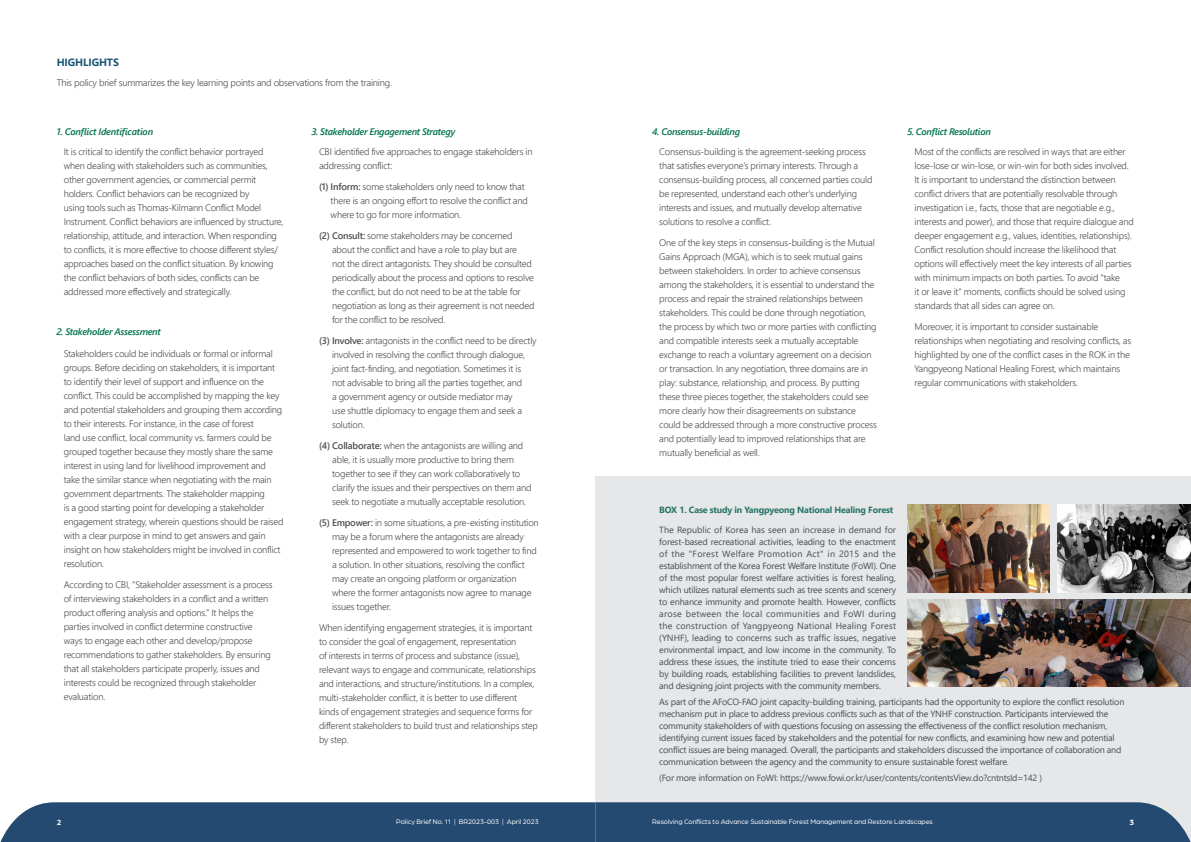
<style>
.page{position:relative;width:1191px;height:842px;background:#fff}
.page>*{position:absolute;margin:0;border:0;box-sizing:border-box;transform-origin:0 0}
.t1{font:700 10.5px "Segoe UI";letter-spacing:-.01em;color:#1a5677}
.t2{font:300 9.5px/14px "Segoe UI";letter-spacing:-.02em;color:#4b4c4d}
.t3{font:italic 600 9.5px "Segoe UI";letter-spacing:-.03em;color:#02754d}
.t4{font:9px/12px "Segoe UI";letter-spacing:-.025em;color:#4b4c4d;text-align:justify}
.t5{font:700 9px "Segoe UI";letter-spacing:-.02em;color:#277568}
.t6{font:700 8px "Arboria";color:#fff}
.t7{font:7px "Arboria";color:#fff}
.s1{font-weight:600}
</style>
<div class="page">
<div style="left:595px;top:477px;width:596px;height:365px;background:#e6e7e9"></div>
<div style="left:0;top:802px;width:1191px;height:40px;background:#254a72"></div>
<img style="left:907px;top:505px;width:142px;height:87px">
<img style="left:907px;top:599px;width:284px;height:88px">
<img style="left:1057px;top:505px;width:134px;height:87px">
<p class="t1" style="left:57px;top:58px;width:64px">HIGHLIGHTS</p>
<p class="t2" style="left:57px;top:75px;width:337px">This policy brief summarizes the key learning points and observations from the training.</p>
<p class="t3" style="left:57px;top:122px;width:98px">1. Conflict Identification</p>
<p class="t2" style="left:64px;top:144px;width:221px">It is critical to identify the conflict behavior portrayed when dealing with stakeholders such as communities, other government agencies, or commercial permit holders. Conflict behaviors can be recognized by<br>using tools such as Thomas-Kilmann Conflict Model Instrument. Conflict behaviors are influenced by structure, relationship, attitude, and interaction. When responding to conflicts, it is more effective to choose different styles/ approaches based on the conflict situation. By knowing the conflict behaviors of both sides, conflicts can be addressed more effectively and strategically.</p>
<p class="t3" style="left:57px;top:323px;width:106px">2. Stakeholder Assessment</p>
<p class="t2" style="left:64px;top:346px;width:221px">Stakeholders could be individuals or formal or informal groups. Before deciding on stakeholders, it is important to identify their level of support and influence on the conflict. This could be accomplished by mapping the key and potential stakeholders and grouping them according to their interests. For instance, in the case of forest<br>land use conflict, local community vs. farmers could be grouped together because they mostly share the same interest in using land for livelihood improvement and take the similar stance when negotiating with the main government departments. The stakeholder mapping<br>is a good starting point for developing a stakeholder engagement strategy, wherein questions should be raised with a clear purpose in mind to get answers and gain insight on how stakeholders might be involved in conflict resolution.</p>
<p class="t2" style="left:64px;top:577px;width:210px">According to CBI, “Stakeholder assessment is a process of interviewing stakeholders in a conflict and a written product offering analysis and options.” It helps the parties involved in conflict determine constructive ways to engage each other and develop/propose recommendations to gather stakeholders. By ensuring that all stakeholders participate properly, issues and interests could be recognized through stakeholder evaluation.</p>
<p class="t3" style="left:312px;top:122px;width:145px">3. Stakeholder Engagement Strategy</p>
<p class="t2" style="left:319px;top:144px;width:215px">CBI identified five approaches to engage stakeholders in addressing conflict:</p>
<p class="t2" style="left:331px;top:179px;width:199px;text-indent:-12px"><span class="s1">(1) Inform:</span> some stakeholders only need to know that there is an ongoing effort to resolve the conflict and where to go for more information.</p>
<p class="t2" style="left:332px;top:228px;width:204px;text-indent:-13px"><span class="s1">(2) Consult:</span> some stakeholders may be concerned about the conflict and have a role to play but are<br>not the direct antagonists. They should be consulted periodically about the process and options to resolve the conflict, but do not need to be at the table for negotiation as long as their agreement is not needed for the conflict to be resolved.</p>
<p class="t2" style="left:332px;top:333px;width:206px;text-indent:-13px"><span class="s1">(3) Involve:</span> antagonists in the conflict need to be directly involved in resolving the conflict through dialogue, joint fact-finding, and negotiation. Sometimes it is not advisable to bring all the parties together, and<br>a government agency or outside mediator may<br>use shuttle diplomacy to engage them and seek a solution.</p>
<p class="t2" style="left:332px;top:438px;width:201px;text-indent:-13px"><span class="s1">(4) Collaborate:</span> when the antagonists are willing and able, it is usually more productive to bring them together to see if they can work collaboratively to clarify the issues and their perspectives on them and seek to negotiate a mutually acceptable resolution.</p>
<p class="t2" style="left:332px;top:515px;width:208px;text-indent:-13px"><span class="s1">(5) Empower:</span> in some situations, a pre-existing institution may be a forum where the antagonists are already represented and empowered to work together to find a solution. In other situations, resolving the conflict may create an ongoing platform or organization where the former antagonists now agree to manage issues together.</p>
<p class="t2" style="left:319px;top:620px;width:220px">When identifying engagement strategies, it is important to consider the goal of engagement, representation<br>of interests in terms of process and substance (issue), relevant ways to engage and communicate, relationships and interactions, and structure/institutions. In a complex, multi-stakeholder conflict, it is better to use different kinds of engagement strategies and sequence forms for different stakeholders to build trust and relationships step by step.</p>
<p class="t3" style="left:652px;top:122px;width:89px">4. Consensus-building</p>
<p class="t2" style="left:659px;top:144px;width:215px">Consensus-building is the agreement-seeking process that satisfies everyone’s primary interests. Through a consensus-building process, all concerned parties could be represented, understand each other's underlying interests and issues, and mutually develop alternative solutions to resolve a conflict.</p>
<p class="t2" style="left:659px;top:235px;width:219px">One of the key steps in consensus-building is the Mutual Gains Approach (MGA), which is to seek mutual gains between stakeholders. In order to achieve consensus among the stakeholders, it is essential to understand the process and repair the strained relationships between stakeholders. This could be done through negotiation, the process by which two or more parties with conflicting and compatible interests seek a mutually acceptable exchange to reach a voluntary agreement on a decision or transaction. In any negotiation, three domains are in play: substance, relationship, and process. By putting these three pieces together, the stakeholders could see more clearly how their disagreements on substance could be addressed through a more constructive process and potentially lead to improved relationships that are mutually beneficial as well.</p>
<p class="t3" style="left:907px;top:122px;width:85px">5. Conflict Resolution</p>
<p class="t2" style="left:914px;top:144px;width:221px">Most of the conflicts are resolved in ways that are either lose-lose or win-lose, or win-win for both sides involved.<br>It is important to understand the distinction between conflict drivers that are potentially resolvable through investigation i.e., facts, those that are negotiable e.g., interests and power), and those that require dialogue and deeper engagement e.g., values, identities, relationships).<br>Conflict resolution should increase the likelihood that options will effectively meet the key interests of all parties with minimum impacts on both parties. To avoid "take<br>it or leave it" moments, conflicts should be solved using standards that all sides can agree on.</p>
<p class="t2" style="left:914px;top:319px;width:218px">Moreover, it is important to consider sustainable relationships when negotiating and resolving conflicts, as highlighted by one of the conflict cases in the ROK in the Yangpyeong National Healing Forest, which maintains regular communications with stakeholders.</p>
<p class="t5" style="left:659px;top:506px;width:236px">BOX 1. Case study in Yangpyeong National Healing Forest</p>
<p class="t4" style="left:659px;top:524px;width:238px">The Republic of Korea has seen an increase in demand for forest-based recreational activities, leading to the enactment of the "Forest Welfare Promotion Act" in 2015 and the establishment of the Korea Forest Welfare Institute (FoWI). One of the most popular forest welfare activities is forest healing, which utilizes natural elements such as tree scents and scenery to enhance immunity and promote health. However, conflicts arose between the local communities and FoWI during the construction of Yangpyeong National Healing Forest (YNHF), leading to concerns such as traffic issues, negative environmental impact, and low income in the community. To address these issues, the institute tried to ease their concerns by building roads, establishing facilities to prevent landslides, and designing joint projects with the community members.</p>
<p class="t4" style="left:659px;top:697px;width:466px;text-align:left">As part of the AFoCO-FAO joint capacity-building training, participants had the opportunity to explore the conflict resolution mechanism put in place to address previous conflicts such as that of the YNHF construction. Participants interviewed the community stakeholders of with questions focusing on assessing the effectiveness of the conflict resolution mechanism, identifying current issues faced by stakeholders and the potential for new conflicts, and examining how new and potential conflict issues are being managed. Overall, the participants and stakeholders discussed the importance of collaboration and communication between the agency and the community to ensure sustainable forest welfare.</p>
<p class="t4" style="left:659px;top:773px;width:384px">(For more information on FoWI: https://www.fowi.or.kr/user/contents/contentsView.do?cntntsId=142 )</p>
<p class="t6" style="left:57px;top:817px;width:6px">2</p>
<p class="t7" style="left:396px;top:819px;width:144px">Policy Brief No. 11 | BR2023-003 | April 2023</p>
<p class="t7" style="left:652px;top:819px;width:282px">Resolving Conflicts to Advance Sustainable Forest Management and Restore Landscapes</p>
<p class="t6" style="left:1129px;top:817px;width:6px">3</p>
</div>
